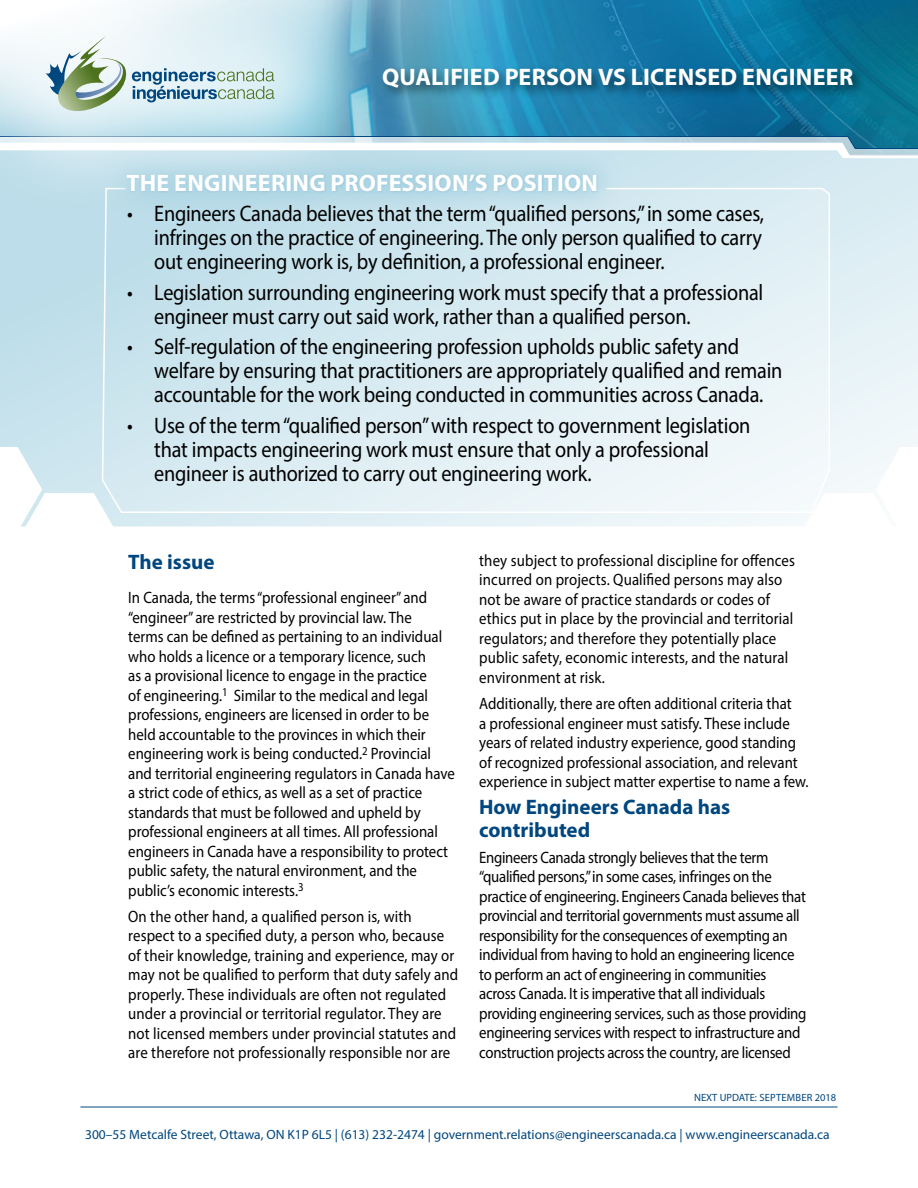
<style>
.page{position:relative;width:918px;height:1188px;background:#fff}
.page>*{position:absolute;margin:0;border:0;box-sizing:border-box;transform-origin:0 0}
.t1{font:700 24px "Myriad Pro";letter-spacing:.01em;color:#fff}
.t2{font:22.5px/24px "Myriad Pro";letter-spacing:-.01em;color:#000;scale:.9 1}
.Title_1{font:700 21px/22.5px "Myriad Pro";color:#00467f}
.Body{font:16.5px/19.5px "Myriad Pro";color:#000;scale:.9 1}
.Body-2{font:16.5px/19.5px "Myriad Pro";letter-spacing:-.02em;color:#000;scale:.9 1}
.t3{font:13.5px "Myriad Pro";color:#00467f}
.t4{font:10.5px "Myriad Pro";color:#00467f}
</style>
<div class="page">
<img style="left:80px;top:0;width:838px;height:1107px">
<svg style="left:383px;top:136px;width:535px;height:14px"></svg>
<svg style="left:0;top:150px;width:918px;height:377px;background:#d5e9f0"></svg>
<svg style="left:0;top:446px;width:118px;height:132px"></svg>
<svg style="left:800px;top:446px;width:118px;height:132px"></svg>
<svg style="left:101px;top:187px;width:730px;height:327px;background:#daecf2"></svg>
<svg style="left:383px;top:148px;width:238px;height:69px;background:#bddce8"></svg>
<div style="left:0;top:0;width:383px;height:219px;background:#fff;opacity:.75"></div>
<svg style="left:45px;top:36px;width:229px;height:78px;background:#c4d8d9"></svg>
<hr style="left:80px;top:1107px;width:758px;height:1px;background:#00467f">
<div style="left:380px;top:65px;width:486px;height:37px;background:#000;opacity:.52"></div>
<h1 class="t1" style="left:382px;top:62px;width:473px">QUALIFIED PERSON VS LICENSED ENGINEER</h1>
<p class="t1" style="left:127px;top:167px;width:473px">THE ENGINEERING PROFESSION’S POSITION</p>
<h2 class="t2" style="left:154px;top:201px;width:679px;text-align:justify;text-indent:-27px">• Engineers Canada believes that the term “qualified persons,” in some cases, infringes on the practice of engineering. The only person qualified to carry out engineering work is, by definition, a professional engineer.</h2>
<h2 class="t2" style="left:154px;top:280px;width:678px;text-indent:-27px">• Legislation surrounding engineering work must specify that a professional engineer must carry out said work, rather than a qualified person.</h2>
<h2 class="t2" style="left:154px;top:334px;width:700px;text-indent:-27px">• Self-regulation of the engineering profession upholds public safety and welfare by ensuring that practitioners are appropriately qualified and remain accountable for the work being conducted in communities across Canada.</h2>
<h2 class="t2" style="left:154px;top:413px;width:664px;text-indent:-27px">• Use of the term “qualified person” with respect to government legislation that impacts engineering work must ensure that only a professional engineer is authorized to carry out engineering work.</h2>
<p class="Title_1" style="left:128px;top:550px;width:88px">The issue</p>
<p class="Body" style="left:128px;top:587px;width:364px">In Canada, the terms “professional engineer” and “engineer” are restricted by provincial law. The<br>terms can be defined as pertaining to an individual who holds a licence or a temporary licence, such<br>as a provisional licence to engage in the practice<br>of engineering.<sup>1</sup> Similar to the medical and legal professions, engineers are licensed in order to be held accountable to the provinces in which their engineering work is being conducted.<sup>2</sup> Provincial and territorial engineering regulators in Canada have a strict code of ethics, as well as a set of practice standards that must be followed and upheld by professional engineers at all times. All professional engineers in Canada have a responsibility to protect public safety, the natural environment, and the public’s economic interests.<sup>3</sup></p>
<p class="Body" style="left:128px;top:906px;width:368px">On the other hand, a qualified person is, with respect to a specified duty, a person who, because of their knowledge, training and experience, may or may not be qualified to perform that duty safely and properly. These individuals are often not regulated under a provincial or territorial regulator. They are not licensed members under provincial statutes and are therefore not professionally responsible nor are</p>
<p class="Body" style="left:479px;top:550px;width:352px">they subject to professional discipline for offences incurred on projects. Qualified persons may also not be aware of practice standards or codes of ethics put in place by the provincial and territorial regulators; and therefore they potentially place public safety, economic interests, and the natural environment at risk.</p>
<p class="Body" style="left:479px;top:694px;width:368px">Additionally, there are often additional criteria that<br>a professional engineer must satisfy. These include years of related industry experience, good standing of recognized professional association, and relevant experience in subject matter expertise to name a few.</p>
<p class="Title_1" style="left:479px;top:795px;width:253px">How Engineers Canada has contributed</p>
<p class="Body-2" style="left:479px;top:847px;width:365px">Engineers Canada strongly believes that the term “qualified persons,” in some cases, infringes on the practice of engineering. Engineers Canada believes that provincial and territorial governments must assume all responsibility for the consequences of exempting an individual from having to hold an engineering licence to perform an act of engineering in communities across Canada. It is imperative that all individuals providing engineering services, such as those providing engineering services with respect to infrastructure and construction projects across the country, are licensed</p>
<p class="t4" style="left:694px;top:1091px;width:144px">NEXT UPDATE: SEPTEMBER 2018</p>
<p class="t3" style="left:85px;top:1126px;width:746px">300–55 Metcalfe Street, Ottawa, ON K1P 6L5 | (613) 232-2474 | government.relations@engineerscanada.ca | www.engineerscanada.ca</p>
</div>
